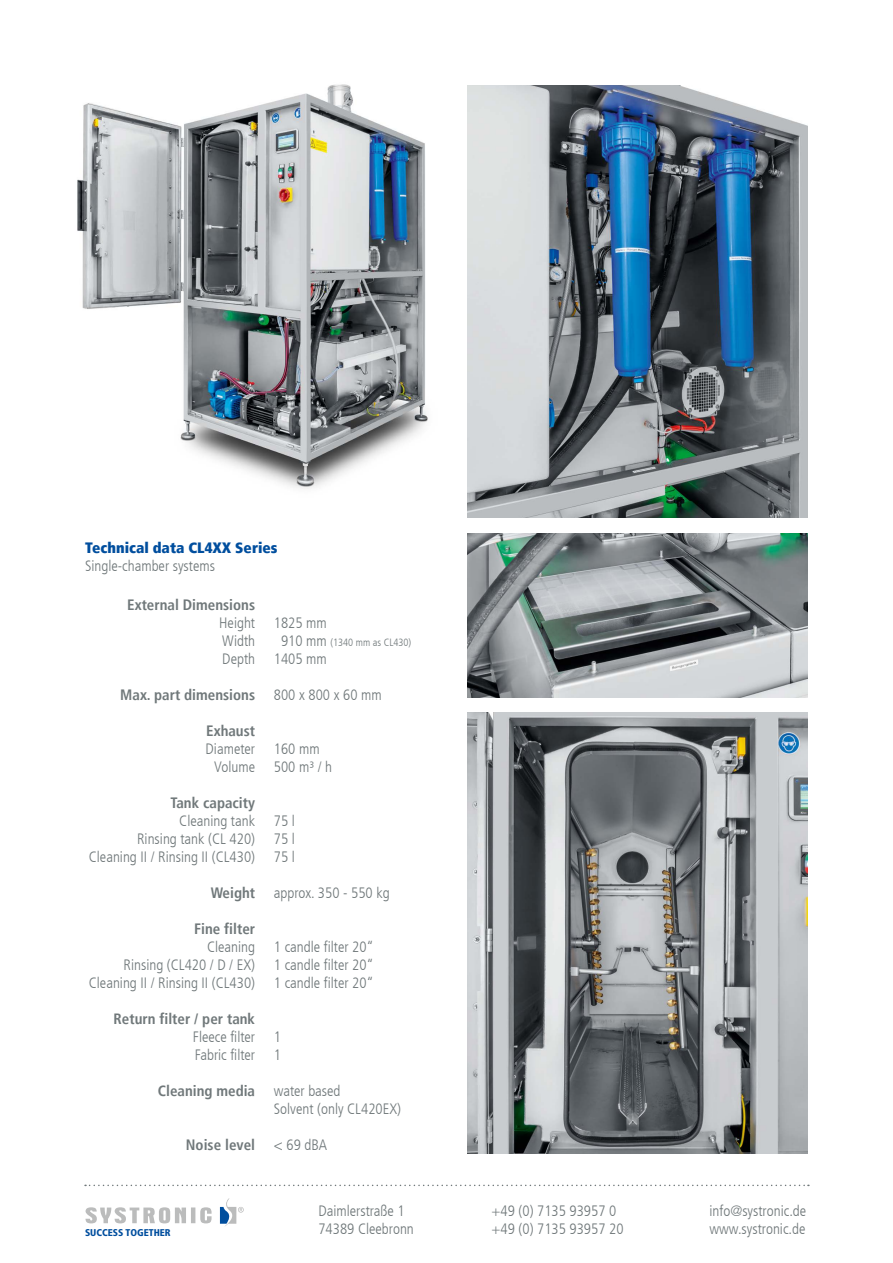
<style>
.page{position:relative;width:893px;height:1263px;background:#fff}
.page>*{position:absolute;margin:0;border:0;box-sizing:border-box;transform-origin:0 0}
.t1{font:300 condensed 15px/18px "Frutiger LT";color:#70787a}
.t2{font:700 condensed 15px "Frutiger LT";color:#70787a}
.t3{font:900 condensed 15px "Frutiger LT";color:#004e9e}
.t4{font:300 condensed 10.5px "Frutiger LT";color:#70787a}
.t5{font:900 condensed 9.9px "Frutiger LT";color:#004e9e}
.s1{font-size:15px}
</style>
<div class="page">
<img style="left:77px;top:84px;width:351px;height:405px">
<svg style="left:86px;top:1207px;width:126px;height:16px"></svg>
<svg style="left:220px;top:1198px;width:24px;height:28px"></svg>
<svg style="left:85px;top:1184px;width:724px;height:2px"></svg>
<img style="left:468px;top:85px;width:340px;height:432px">
<img style="left:468px;top:712px;width:340px;height:441px">
<img style="left:468px;top:534px;width:340px;height:164px">
<p class="t3" style="left:85px;top:539px;width:194px">Technical data CL4XX Series</p>
<p class="t1" style="left:85px;top:557px;width:132px">Single-chamber systems</p>
<p class="t2" style="left:127px;top:596px;width:129px">External Dimensions</p>
<p class="t1" style="left:219px;top:614px;width:37px;text-align:justify">Height Width Depth</p>
<p class="t2" style="left:120px;top:686px;width:136px">Max. part dimensions</p>
<p class="t2" style="left:206px;top:722px;width:50px">Exhaust</p>
<p class="t1" style="left:206px;top:740px;width:51px;text-align:center">Diameter<br>Volume</p>
<p class="t2" style="left:170px;top:794px;width:86px">Tank capacity</p>
<p class="t1" style="left:89px;top:812px;width:168px;text-align:right">Cleaning tank<br>Rinsing tank (CL 420)<br>Cleaning II / Rinsing II (CL430)</p>
<p class="t2" style="left:211px;top:884px;width:46px">Weight</p>
<p class="t2" style="left:194px;top:920px;width:62px">Fine filter</p>
<p class="t1" style="left:89px;top:938px;width:168px;text-align:right">Cleaning<br>Rinsing (CL420 / D / EX)<br>Cleaning II / Rinsing II (CL430)</p>
<p class="t2" style="left:114px;top:1010px;width:143px">Return filter / per tank</p>
<p class="t1" style="left:193px;top:1028px;width:64px">Fleece filter<br>Fabric filter</p>
<p class="t2" style="left:158px;top:1082px;width:99px">Cleaning media</p>
<p class="t2" style="left:186px;top:1136px;width:71px">Noise level</p>
<p class="t1" style="left:274px;top:614px;width:54px">1825 mm</p>
<p class="t4" style="left:281px;top:636px;width:132px"><span class="s1">910 mm</span> (1340 mm as CL430)</p>
<p class="t1" style="left:274px;top:650px;width:54px">1405 mm</p>
<p class="t1" style="left:274px;top:686px;width:109px">800 x 800 x 60 mm</p>
<p class="t1" style="left:274px;top:740px;width:60px">160 mm<br>500 m³ / h</p>
<p class="t1" style="left:274px;top:812px;width:23px;text-align:justify">75 l 75 l 75 l</p>
<p class="t1" style="left:274px;top:884px;width:117px">approx. 350 - 550 kg</p>
<p class="t1" style="left:274px;top:938px;width:101px;text-align:justify">1 candle filter 20“ 1 candle filter 20“ 1 candle filter 20“</p>
<p class="t1" style="left:274px;top:1028px;width:9px">1<br>1</p>
<p class="t1" style="left:274px;top:1082px;width:129px">water based<br>Solvent (only CL420EX)</p>
<p class="t1" style="left:274px;top:1136px;width:55px">&lt; 69 dBA</p>
<p class="t5" style="left:85px;top:1227px;width:87px">SUCCESS TOGETHER</p>
<p class="t1" style="left:318px;top:1202px;width:97px">Daimlerstraße 1<br>74389 Cleebronn</p>
<p class="t1" style="left:492px;top:1202px;width:133px">+49 (0) 7135 93957 0 +49 (0) 7135 93957 20</p>
<p class="t1" style="left:709px;top:1202px;width:98px">info@systronic.de www.systronic.de</p>
</div>
